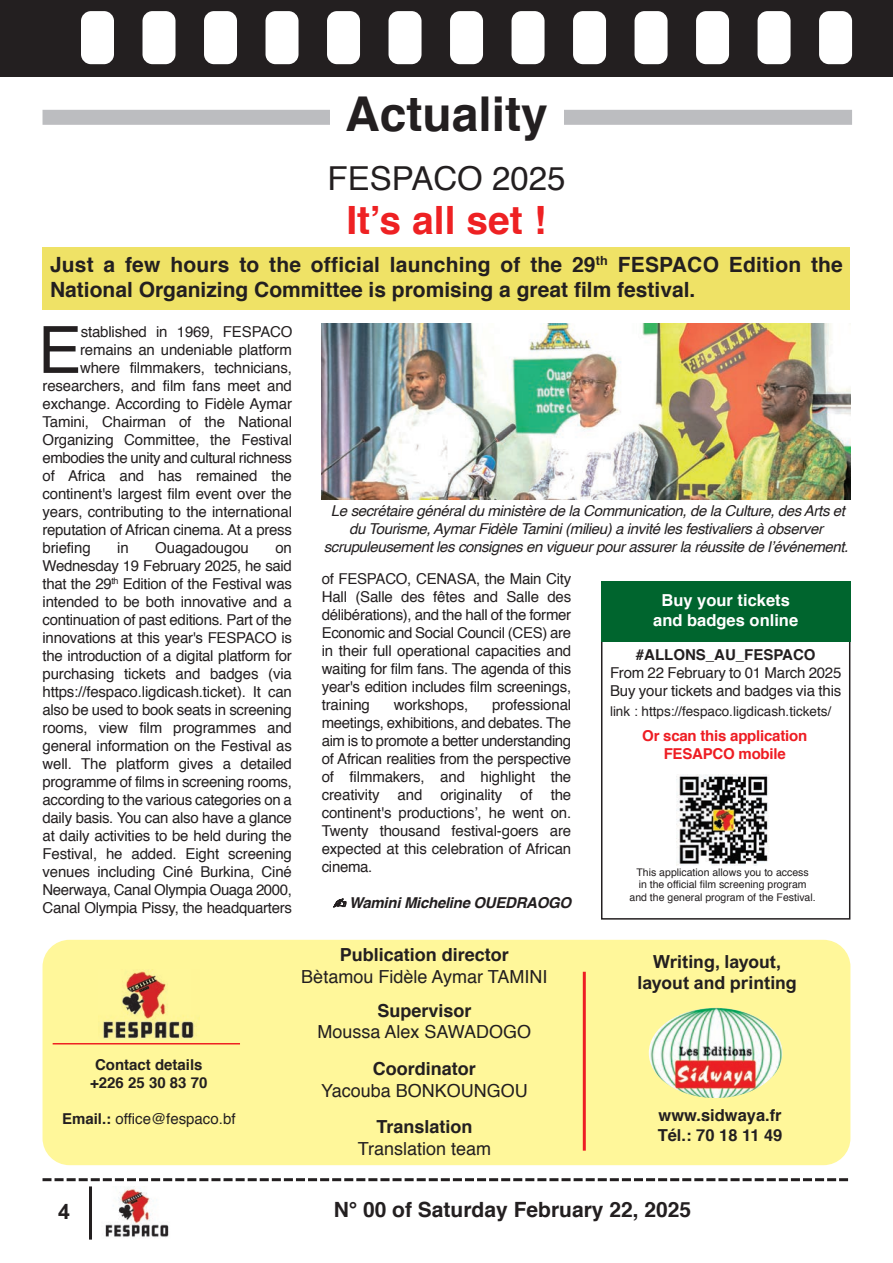
<style>
.page{position:relative;width:893px;height:1263px;background:#fff}
.page>*{position:absolute;margin:0;border:0;box-sizing:border-box;transform-origin:0 0}
.t1{font:65.1px "Helvetica";color:#231f20}
.t2{font:700 48px "Helvetica";color:#231f20}
.t3{font:700 39px "Helvetica";color:#ee2123}
.t4{font:33px "Helvetica";color:#231f20}
.t5{font:700 21px/25.2px "Helvetica";color:#231f20}
.t6{font:700 21px "Arial Nova";color:#231f20}
.t7{font:18px "Helvetica";color:#231f20}
.t8{font:700 18px "Helvetica";color:#231f20}
.t9{font:700 18px/21.6px "Arial Nova";color:#231f20;text-align:center}
.t10{font:700 16.5px/19.8px "Helvetica";color:#fff;text-align:center}
.t11{font:700 16.5px/19.8px "Helvetica";color:#231f20}
.t12{font:15px/18px "Helvetica";letter-spacing:-.01em;color:#231f20;text-align:justify}
.t13{font:italic 15px/18px "Helvetica";letter-spacing:-.025em;color:#231f20;text-align:center}
.t14{font:700 15px/18px "Helvetica";color:#231f20;text-align:center}
.t15{font:700 15px/18px "Helvetica";letter-spacing:-.015em;color:#ee1d23;text-align:center}
.t16{font:italic 700 15px "Helvetica";letter-spacing:-.02em;color:#231f20}
.t17{font:13.5px "Helvetica";color:#231f20}
.t18{font:10.5px/12.6px "Helvetica";color:#231f20;text-align:center}
.s1{font-weight:700}
</style>
<div class="page">
<img style="left:105px;top:1186px;width:64px;height:52px">
<div style="left:0;top:0;width:893px;height:77px;background:#231f20"></div>
<div style="left:81px;top:11px;width:33px;height:53px;background:#fff;border-radius:10px"></div>
<div style="left:142px;top:11px;width:34px;height:53px;background:#fff;border-radius:10px"></div>
<div style="left:204px;top:11px;width:33px;height:53px;background:#fff;border-radius:10px"></div>
<div style="left:266px;top:11px;width:32px;height:53px;background:#fff;border-radius:10px"></div>
<div style="left:327px;top:11px;width:33px;height:53px;background:#fff;border-radius:10px"></div>
<div style="left:388px;top:11px;width:34px;height:53px;background:#fff;border-radius:10px"></div>
<div style="left:450px;top:11px;width:33px;height:53px;background:#fff;border-radius:10px"></div>
<div style="left:512px;top:11px;width:32px;height:53px;background:#fff;border-radius:10px"></div>
<div style="left:573px;top:11px;width:33px;height:53px;background:#fff;border-radius:10px"></div>
<div style="left:634px;top:11px;width:34px;height:53px;background:#fff;border-radius:10px"></div>
<div style="left:696px;top:11px;width:33px;height:53px;background:#fff;border-radius:10px"></div>
<div style="left:758px;top:11px;width:32px;height:53px;background:#fff;border-radius:10px"></div>
<div style="left:819px;top:11px;width:33px;height:53px;background:#fff;border-radius:10px"></div>
<hr style="left:89px;top:1186px;width:3px;height:53px;background:#231f20">
<svg style="left:43px;top:1178px;width:805px;height:3px"></svg>
<div style="left:43px;top:110px;width:809px;height:15px;background:#bcbdc0"></div>
<div style="left:330px;top:91px;width:233px;height:52px;background:#fff"></div>
<div style="left:43px;top:248px;width:807px;height:62px;background:#efe266"></div>
<img style="left:322px;top:323px;width:528px;height:176px">
<div style="left:43px;top:940px;width:807px;height:225px;background:#fff79a;border-radius:27px"></div>
<img style="left:103px;top:969px;width:91px;height:70px">
<img style="left:649px;top:1008px;width:133px;height:90px;border-radius:50%">
<hr style="left:53px;top:1043px;width:187px;height:1px;background:#ee2123">
<hr style="left:583px;top:972px;width:3px;height:179px;background:#ee1d23">
<div style="left:601px;top:581px;width:249px;height:339px;border:2px solid #231f20"></div>
<div style="left:601px;top:581px;width:249px;height:61px;background:#00652e"></div>
<img style="left:677px;top:774px;width:92px;height:91px">
<h2 class="t2" style="left:345px;top:94px;width:204px">Actuality</h2>
<h3 class="t4" style="left:328px;top:164px;width:239px">FESPACO 2025</h3>
<h3 class="t3" style="left:346px;top:204px;width:202px">It’s all set !</h3>
<h3 class="t5" style="left:50px;top:254px;width:794px">Just a few hours to the official launching of the 29<sup>th</sup> FESPACO Edition the<br>National Organizing Committee is promising a great film festival.</h3>
<h1 class="t1" style="left:38px;top:323px;width:45px">E</h1>
<p class="t12" style="left:81px;top:324px;width:213px">stablished in 1969, FESPACO</p>
<p class="t12" style="left:80px;top:342px;width:213px">remains an undeniable platform</p>
<p class="t12" style="left:80px;top:360px;width:213px">where filmmakers, technicians,</p>
<p class="t12" style="left:43px;top:378px;width:251px">researchers, and film fans meet and</p>
<p class="t12" style="left:43px;top:396px;width:251px">exchange. According to Fidèle Aymar</p>
<p class="t12" style="left:43px;top:414px;width:251px">Tamini, Chairman of the National</p>
<p class="t12" style="left:43px;top:432px;width:251px">Organizing Committee, the Festival</p>
<p class="t12" style="left:43px;top:450px;width:251px">embodies the unity and cultural richness</p>
<p class="t12" style="left:43px;top:468px;width:251px">of Africa and has remained the</p>
<p class="t12" style="left:43px;top:486px;width:251px">continent's largest film event over the</p>
<p class="t12" style="left:43px;top:504px;width:251px">years, contributing to the international</p>
<p class="t12" style="left:43px;top:522px;width:251px">reputation of African cinema. At a press</p>
<p class="t12" style="left:43px;top:540px;width:50px">briefing</p>
<p class="t12" style="left:117px;top:540px;width:13px">in</p>
<p class="t12" style="left:155px;top:540px;width:95px">Ouagadougou</p>
<p class="t13" style="left:324px;top:503px;width:526px">Le secrétaire général du ministère de la Communication, de la Culture, des Arts et du Tourisme, Aymar Fidèle Tamini (milieu) a invité les festivaliers à observer scrupuleusement les consignes en vigueur pour assurer la réussite de l’événement.</p>
<p class="t12" style="left:43px;top:540px;width:251px;text-indent:233px">on Wednesday 19 February 2025, he said that the 29<sup>th</sup> Edition of the Festival was intended to be both innovative and a continuation of past editions. Part of the innovations at this year's FESPACO is the introduction of a digital platform for purchasing tickets and badges (via https://fespaco.ligdicash.ticket). It can also be used to book seats in screening rooms, view film programmes and general information on the Festival as well. The platform gives a detailed programme of films in screening rooms, according to the various categories on a daily basis. You can also have a glance at daily activities to be held during the Festival, he added. Eight screening venues including Ciné Burkina, Ciné Neerwaya, Canal Olympia Ouaga 2000, Canal Olympia Pissy, the headquarters</p>
<p class="t12" style="left:322px;top:571px;width:251px">of FESPACO, CENASA, the Main City Hall (Salle des fêtes and Salle des délibérations), and the hall of the former Economic and Social Council (CES) are in their full operational capacities and waiting for film fans. The agenda of this year's edition includes film screenings, training</p>
<p class="t10" style="left:653px;top:592px;width:146px">Buy your tickets and badges online</p>
<p class="t14" style="left:636px;top:647px;width:181px">#ALLONS_AU_FESPACO</p>
<p class="t12" style="left:610px;top:665px;width:233px">From 22 February to 01 March 2025<br>Buy your tickets and badges via this</p>
<p class="t17" style="left:610px;top:705px;width:223px">link : https://fespaco.ligdicash.tickets/</p>
<p class="t12" style="left:322px;top:697px;width:251px;text-indent:170px">professional meetings, exhibitions, and debates. The aim is to promote a better understanding of African realities from the perspective of filmmakers, and highlight the creativity and originality of the continent's productions’, he went on.<br>Twenty thousand festival-goers are expected at this celebration of African cinema.</p>
<p class="t16" style="left:349px;top:896px;width:223px">Wamini Micheline OUEDRAOGO</p>
<p class="t12" style="left:394px;top:697px;width:76px">workshops,</p>
<p class="t15" style="left:642px;top:728px;width:166px">Or scan this application<br>FESAPCO mobile</p>
<p class="t18" style="left:630px;top:867px;width:188px">This application allows you to access<br>in the official film screening program and the general program of the Festival.</p>
<p class="t14" style="left:90px;top:1057px;width:119px">Contact details +226 25 30 83 70</p>
<p class="t12" style="left:62px;top:1111px;width:175px"><span class="s1">Email.:</span> office@fespaco.bf</p>
<p class="t8" style="left:340px;top:948px;width:171px">Publication director</p>
<p class="t7" style="left:301px;top:969px;width:248px">Bètamou Fidèle Aymar TAMINI</p>
<p class="t8" style="left:377px;top:1003px;width:96px">Supervisor</p>
<p class="t7" style="left:317px;top:1024px;width:215px">Moussa Alex SAWADOGO</p>
<p class="t8" style="left:373px;top:1061px;width:104px">Coordinator</p>
<p class="t7" style="left:321px;top:1083px;width:208px">Yacouba BONKOUNGOU</p>
<p class="t8" style="left:376px;top:1119px;width:98px">Translation</p>
<p class="t7" style="left:358px;top:1141px;width:135px">Translation team</p>
<p class="t9" style="left:637px;top:950px;width:161px">Writing, layout, layout and printing</p>
<p class="t11" style="left:658px;top:1106px;width:126px">www.sidwaya.fr<br>Tél.: 70 18 11 49</p>
<h3 class="t6" style="left:58px;top:1199px;width:13px">4</h3>
<h3 class="t5" style="left:334px;top:1199px;width:359px">N° 00 of Saturday February 22, 2025</h3>
</div>
